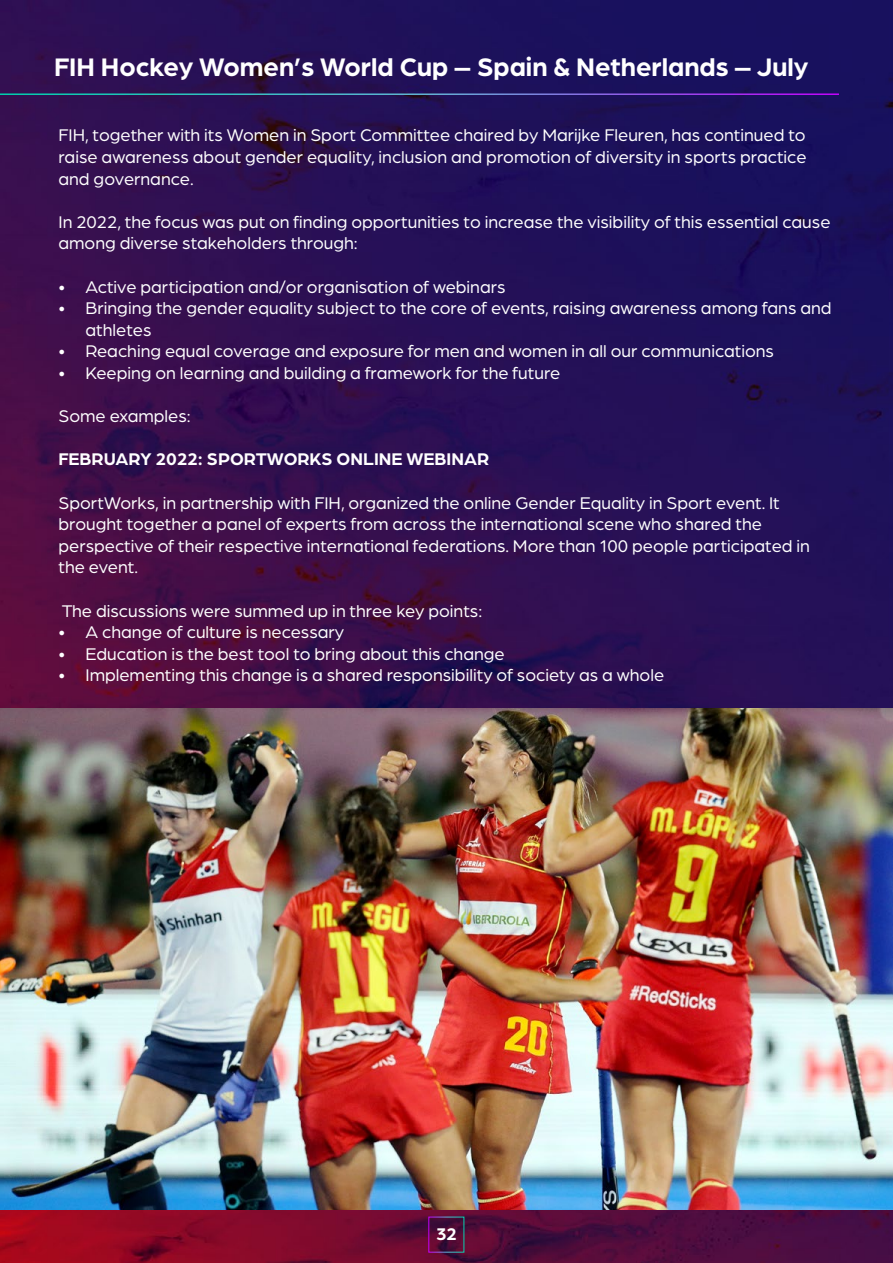
<style>
.page{position:relative;width:893px;height:1263px;background:#fff}
.page>*{position:absolute;margin:0;border:0;box-sizing:border-box;transform-origin:0 0}
.t1{font:700 27px "Arboria";color:#fff}
.t2{font:18px/21.6px "Arboria";color:#fff}
.t3{font:700 18px "Arboria";color:#fff}
</style>
<div class="page">
<img style="left:0;top:0;width:893px;height:1263px">
<hr style="left:0;top:93px;width:839px;height:2px;background:#fff">
<img style="left:0;top:708px;width:893px;height:501px">
<h1 class="t1" style="left:54px;top:49px;width:756px">FIH Hockey Women’s World Cup – Spain &amp; Netherlands – July</h1>
<p class="t2" style="left:58px;top:124px;width:749px;text-align:justify">FIH, together with its Women in Sport Committee chaired by Marijke Fleuren, has continued to raise awareness about gender equality, inclusion and promotion of diversity in sports practice and governance.</p>
<p class="t2" style="left:58px;top:210px;width:773px">In 2022, the focus was put on finding opportunities to increase the visibility of this essential cause among diverse stakeholders through:</p>
<p class="t2" style="left:58px;top:275px;width:448px">• Active participation and/or organisation of webinars</p>
<p class="t2" style="left:86px;top:297px;width:748px;text-indent:-27px">• Bringing the gender equality subject to the core of events, raising awareness among fans and athletes</p>
<p class="t2" style="left:58px;top:340px;width:717px">• Reaching equal coverage and exposure for men and women in all our communications</p>
<p class="t2" style="left:58px;top:361px;width:503px">• Keeping on learning and building a framework for the future</p>
<p class="t2" style="left:58px;top:405px;width:134px">Some examples:</p>
<p class="t3" style="left:58px;top:447px;width:432px">FEBRUARY 2022: SPORTWORKS ONLINE WEBINAR</p>
<p class="t2" style="left:58px;top:491px;width:753px">SportWorks, in partnership with FIH, organized the online Gender Equality in Sport event. It brought together a panel of experts from across the international scene who shared the perspective of their respective international federations. More than 100 people participated in the event.</p>
<p class="t2" style="left:62px;top:599px;width:422px">The discussions were summed up in three key points:</p>
<p class="t2" style="left:58px;top:621px;width:287px">• A change of culture is necessary</p>
<p class="t2" style="left:58px;top:642px;width:448px">• Education is the best tool to bring about this change</p>
<p class="t2" style="left:58px;top:664px;width:607px">• Implementing this change is a shared responsibility of society as a whole</p>
<p class="t3" style="left:436px;top:1222px;width:22px">32</p>
</div>
